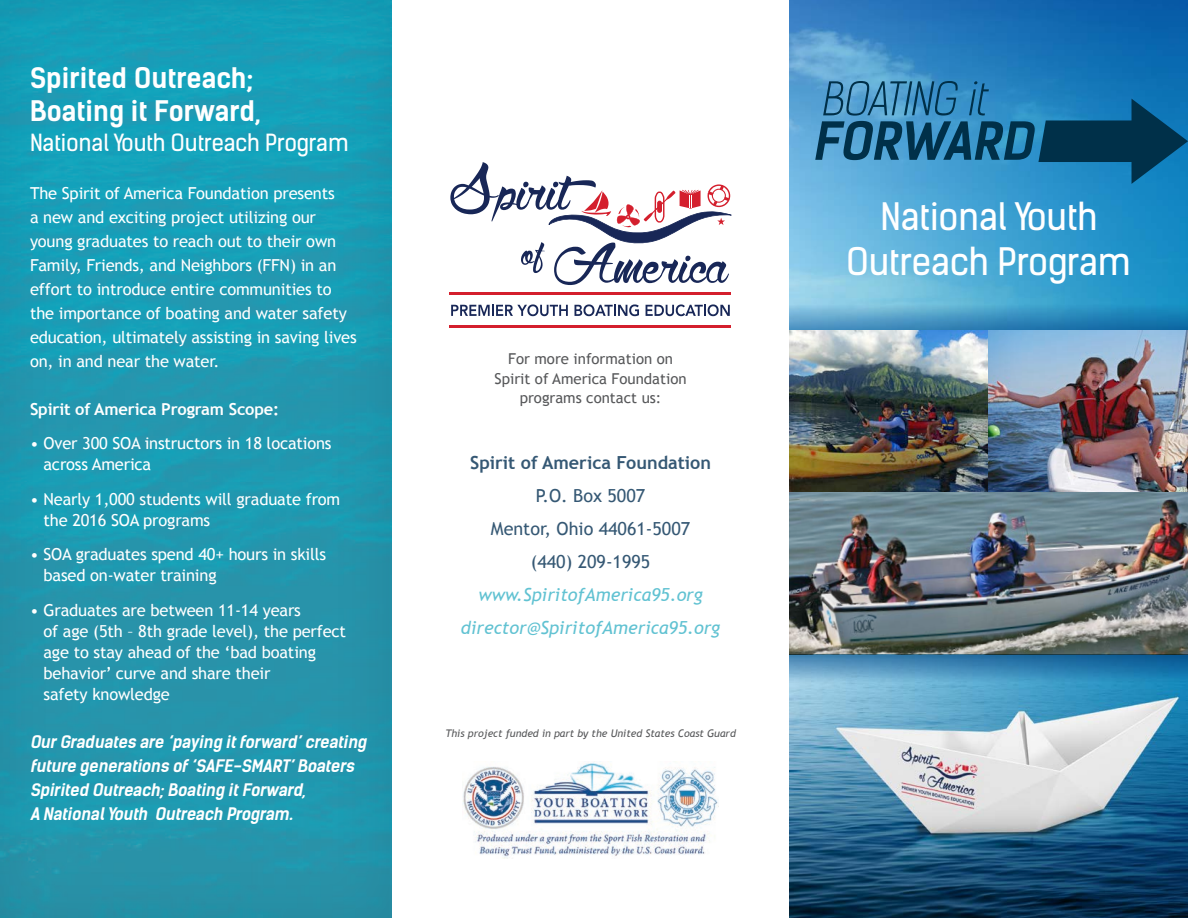
<style>
.page{position:relative;width:1188px;height:918px;background:#fff}
.page>*{position:absolute;margin:0;border:0;box-sizing:border-box;transform-origin:0 0}
.t1{font:36px "Kelson Sans";color:#fff}
.t2{font:700 27px/33px "Kelson Sans";color:#fff}
.t3{font:22.5px "Kelson Sans";color:#fff}
.Body{font:italic 18px "Trebuchet MS";color:#61c2d2}
.Body-2{font:18px "Trebuchet MS";color:#355874}
.Body-3{font:700 18px "Trebuchet MS";color:#355874}
.Body_Big{font:16.5px/24px "Trebuchet MS";letter-spacing:-.01em;color:#fff}
.Body_Big-2{font:italic 700 16.5px/24px "Kelson Sans";color:#fff}
.Body_Big-3{font:700 16.5px "Trebuchet MS";letter-spacing:-.01em;color:#fff}
.Body-4{font:15px/19.5px "Trebuchet MS";color:#57585a;text-align:center}
.Body-5{font:italic 10.5px "Trebuchet MS";color:#57585a}
</style>
<div class="page">
<img style="left:790px;top:0;width:398px;height:304px">
<div style="left:0;top:0;width:393px;height:918px;background:#518093;opacity:.2"></div>
<img style="left:790px;top:682px;width:398px;height:236px">
<img style="left:463px;top:762px;width:256px;height:96px">
<svg style="left:815px;top:81px;width:373px;height:103px;background:#2574a2"></svg>
<svg style="left:451px;top:304px;width:117px;height:12px"></svg>
<svg style="left:575px;top:304px;width:64px;height:12px"></svg>
<svg style="left:646px;top:304px;width:84px;height:12px"></svg>
<hr style="left:450px;top:325px;width:281px;height:3px;background:#d41f2d">
<hr style="left:450px;top:293px;width:281px;height:2px;background:#d41f2d">
<svg style="left:450px;top:162px;width:282px;height:123px"></svg>
<svg style="left:790px;top:304px;width:398px;height:27px;background:#4295c2"></svg>
<img style="left:790px;top:331px;width:398px;height:324px">
<svg style="left:790px;top:655px;width:398px;height:27px;background:#3d88b6"></svg>
<p class="t2" style="left:30px;top:61px;width:232px">Spirited Outreach;<br>Boating it Forward,</p>
<p class="t3" style="left:30px;top:129px;width:320px">National Youth Outreach Program</p>
<p class="Body_Big" style="left:30px;top:181px;width:328px">The Spirit of America Foundation presents<br>a new and exciting project utilizing our young graduates to reach out to their own Family, Friends, and Neighbors (FFN) in an effort to introduce entire communities to the importance of boating and water safety education, ultimately assisting in saving lives on, in and near the water.</p>
<p class="Body_Big-3" style="left:30px;top:399px;width:251px">Spirit of America Program Scope:</p>
<p class="Body_Big" style="left:44px;top:433px;width:290px;line-height:21px;text-indent:-14px">• Over 300 SOA instructors in 18 locations across America</p>
<p class="Body_Big" style="left:44px;top:489px;width:298px;line-height:21px;text-indent:-14px">• Nearly 1,000 students will graduate from the 2016 SOA programs</p>
<p class="Body_Big" style="left:44px;top:544px;width:284px;line-height:21px;text-indent:-14px">• SOA graduates spend 40+ hours in skills based on-water training</p>
<p class="Body_Big" style="left:44px;top:600px;width:304px;line-height:21px;text-indent:-14px">• Graduates are between 11-14 years<br>of age (5th – 8th grade level), the perfect age to stay ahead of the ‘bad boating behavior’ curve and share their<br>safety knowledge</p>
<p class="Body_Big-2" style="left:30px;top:730px;width:341px">OurGraduates are ‘paying itforward’creating future generations of‘SAFE-SMART’Boaters Spirited Outreach;Boating itForward,<br>A NationalYouth Outreach Program.</p>
<p class="Body-4" style="left:495px;top:349px;width:194px">For more information on<br>Spirit of America Foundation programs contact us:</p>
<p class="Body-3" style="left:470px;top:451px;width:242px">Spirit of America Foundation</p>
<p class="Body-2" style="left:536px;top:485px;width:111px">P.O. Box 5007</p>
<p class="Body-2" style="left:491px;top:518px;width:201px">Mentor, Ohio 44061-5007</p>
<p class="Body-2" style="left:531px;top:551px;width:121px">(440) 209-1995</p>
<p class="Body" style="left:478px;top:584px;width:226px">www.SpiritofAmerica95.org</p>
<p class="Body" style="left:461px;top:617px;width:261px">director@SpiritofAmerica95.org</p>
<p class="Body-5" style="left:445px;top:727px;width:292px">This project funded in part by the United States Coast Guard</p>
<p class="t1" style="left:881px;top:194px;width:218px">National Youth</p>
<p class="t1" style="left:847px;top:239px;width:286px">Outreach Program</p>
</div>
